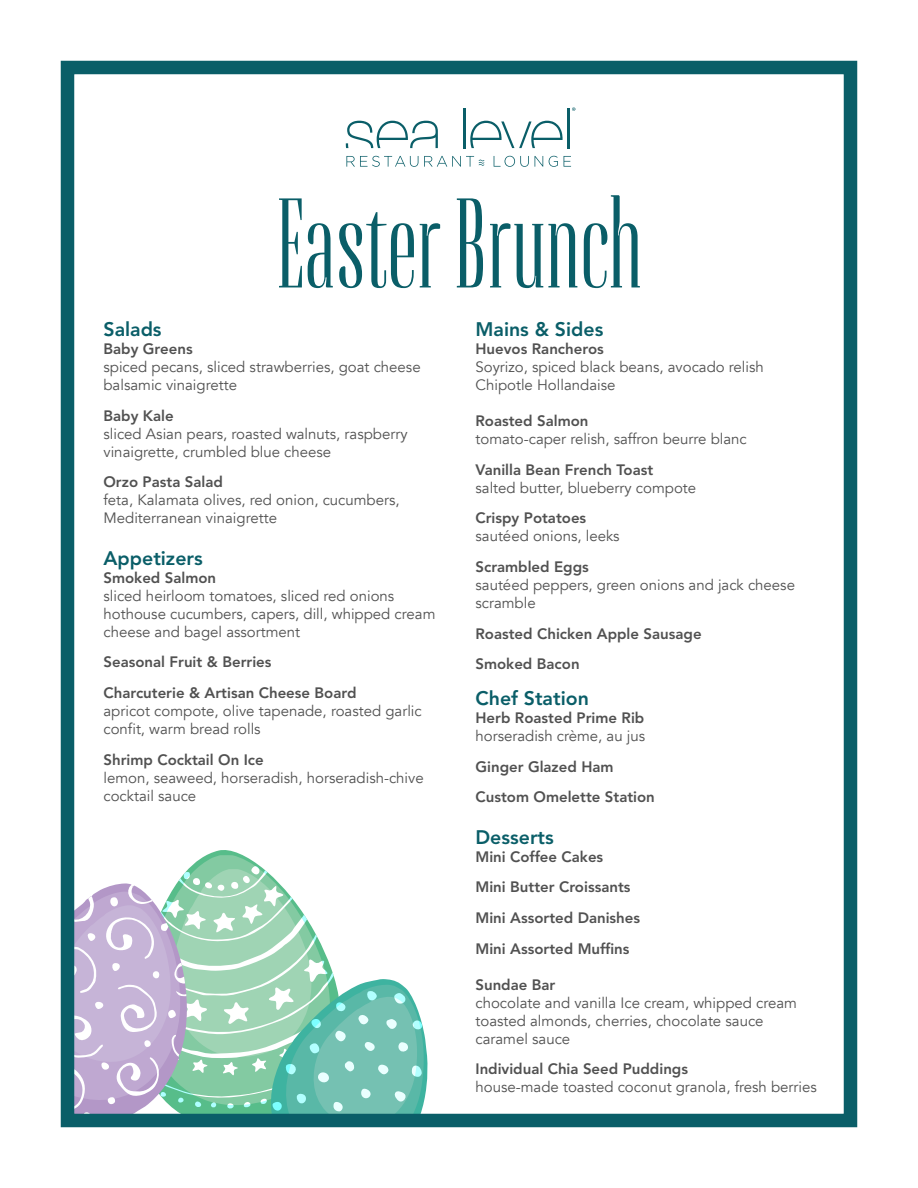
<style>
.page{position:relative;width:918px;height:1188px;background:#fff}
.page>*{position:absolute;margin:0;border:0;box-sizing:border-box;transform-origin:0 0}
.t1{font:127.2px "Flenja";color:#0a5e68}
.t2{font:800 19.5px "Avenir LT Std";color:#0a5e68}
.t3{font:15px/18px "Avenir";color:#515151}
.t4{font:800 15px/30.6px "Avenir LT Std";color:#515151}
</style>
<div class="page">
<svg style="left:191px;top:855px;width:69px;height:11px"></svg>
<svg style="left:76px;top:869px;width:352px;height:243px"></svg>
<div style="left:61px;top:61px;width:796px;height:1066px;border:14px solid #0a5e68"></div>
<hr style="left:463px;top:108px;width:3px;height:40px;background:#0a5e68">
<hr style="left:567px;top:108px;width:2px;height:40px;background:#0a5e68">
<svg style="left:346px;top:121px;width:92px;height:27px"></svg>
<svg style="left:470px;top:121px;width:93px;height:27px"></svg>
<svg style="left:346px;top:156px;width:72px;height:11px"></svg>
<svg style="left:494px;top:156px;width:35px;height:11px"></svg>
<svg style="left:535px;top:156px;width:8px;height:11px"></svg>
<svg style="left:549px;top:156px;width:9px;height:11px"></svg>
<svg style="left:564px;top:156px;width:7px;height:11px"></svg>
<svg style="left:424px;top:156px;width:60px;height:11px"></svg>
<svg style="left:572px;top:107px;width:3px;height:4px"></svg>
<h1 class="t1" style="left:276px;top:181px;width:367px">Easter Brunch</h1>
<h2 class="t2" style="left:104px;top:318px;width:60px">Salads</h2>
<p class="t4" style="left:104px;top:334px;width:91px">Baby Greens</p>
<p class="t3" style="left:104px;top:358px;width:319px">spiced pecans, sliced strawberries, goat cheese balsamic vinaigrette</p>
<p class="t4" style="left:104px;top:400px;width:72px">Baby Kale</p>
<p class="t3" style="left:104px;top:425px;width:306px">sliced Asian pears, roasted walnuts, raspberry vinaigrette, crumbled blue cheese</p>
<p class="t4" style="left:104px;top:467px;width:121px">Orzo Pasta Salad</p>
<p class="t3" style="left:104px;top:492px;width:298px">feta, Kalamata olives, red onion, cucumbers,<br>Mediterranean vinaigrette</p>
<h2 class="t2" style="left:104px;top:546px;width:101px">Appetizers</h2>
<p class="t4" style="left:104px;top:562px;width:114px">Smoked Salmon</p>
<p class="t3" style="left:104px;top:587px;width:333px">sliced heirloom tomatoes, sliced red onions hothouse cucumbers, capers, dill, whipped cream cheese and bagel assortment</p>
<p class="t4" style="left:104px;top:647px;width:255px">Seasonal Fruit &amp; Berries<br>Charcuterie &amp; Artisan Cheese Board</p>
<p class="t3" style="left:104px;top:702px;width:320px">apricot compote, olive tapenade, roasted garlic confit, warm bread rolls</p>
<p class="t4" style="left:104px;top:744px;width:162px">Shrimp Cocktail On Ice</p>
<p class="t3" style="left:104px;top:769px;width:322px">lemon, seaweed, horseradish, horseradish-chive cocktail sauce</p>
<h2 class="t2" style="left:476px;top:318px;width:129px">Mains &amp; Sides</h2>
<p class="t4" style="left:476px;top:334px;width:130px">Huevos Rancheros</p>
<p class="t3" style="left:476px;top:358px;width:290px">Soyrizo, spiced black beans, avocado relish<br>Chipotle Hollandaise</p>
<p class="t4" style="left:476px;top:406px;width:115px">Roasted Salmon</p>
<p class="t3" style="left:476px;top:430px;width:273px">tomato-caper relish, saffron beurre blanc</p>
<p class="t4" style="left:476px;top:454px;width:179px">Vanilla Bean French Toast</p>
<p class="t3" style="left:476px;top:479px;width:222px">salted butter, blueberry compote</p>
<p class="t4" style="left:476px;top:503px;width:112px">Crispy Potatoes</p>
<p class="t3" style="left:476px;top:528px;width:146px">sautéed onions, leeks</p>
<p class="t4" style="left:476px;top:552px;width:115px">Scrambled Eggs</p>
<p class="t3" style="left:476px;top:576px;width:321px">sautéed peppers, green onions and jack cheese scramble</p>
<p class="t4" style="left:476px;top:618px;width:228px">Roasted Chicken Apple Sausage<br>Smoked Bacon</p>
<h2 class="t2" style="left:476px;top:687px;width:115px">Chef Station</h2>
<p class="t4" style="left:476px;top:703px;width:170px">Herb Roasted Prime Rib</p>
<p class="t3" style="left:476px;top:727px;width:171px">horseradish crème, au jus</p>
<p class="t4" style="left:476px;top:751px;width:181px">Ginger Glazed Ham<br>Custom Omelette Station</p>
<h2 class="t2" style="left:476px;top:825px;width:80px">Desserts</h2>
<p class="t4" style="left:476px;top:841px;width:166px">Mini Coffee Cakes<br>Mini Butter Croissants<br>Mini Assorted Danishes<br>Mini Assorted Muffins</p>
<p class="t4" style="left:476px;top:969px;width:81px">Sundae Bar</p>
<p class="t3" style="left:476px;top:994px;width:323px">chocolate and vanilla Ice cream, whipped cream toasted almonds, cherries, chocolate sauce caramel sauce</p>
<p class="t4" style="left:476px;top:1054px;width:214px">Individual Chia Seed Puddings</p>
<p class="t3" style="left:476px;top:1078px;width:343px">house-made toasted coconut granola, fresh berries</p>
</div>
